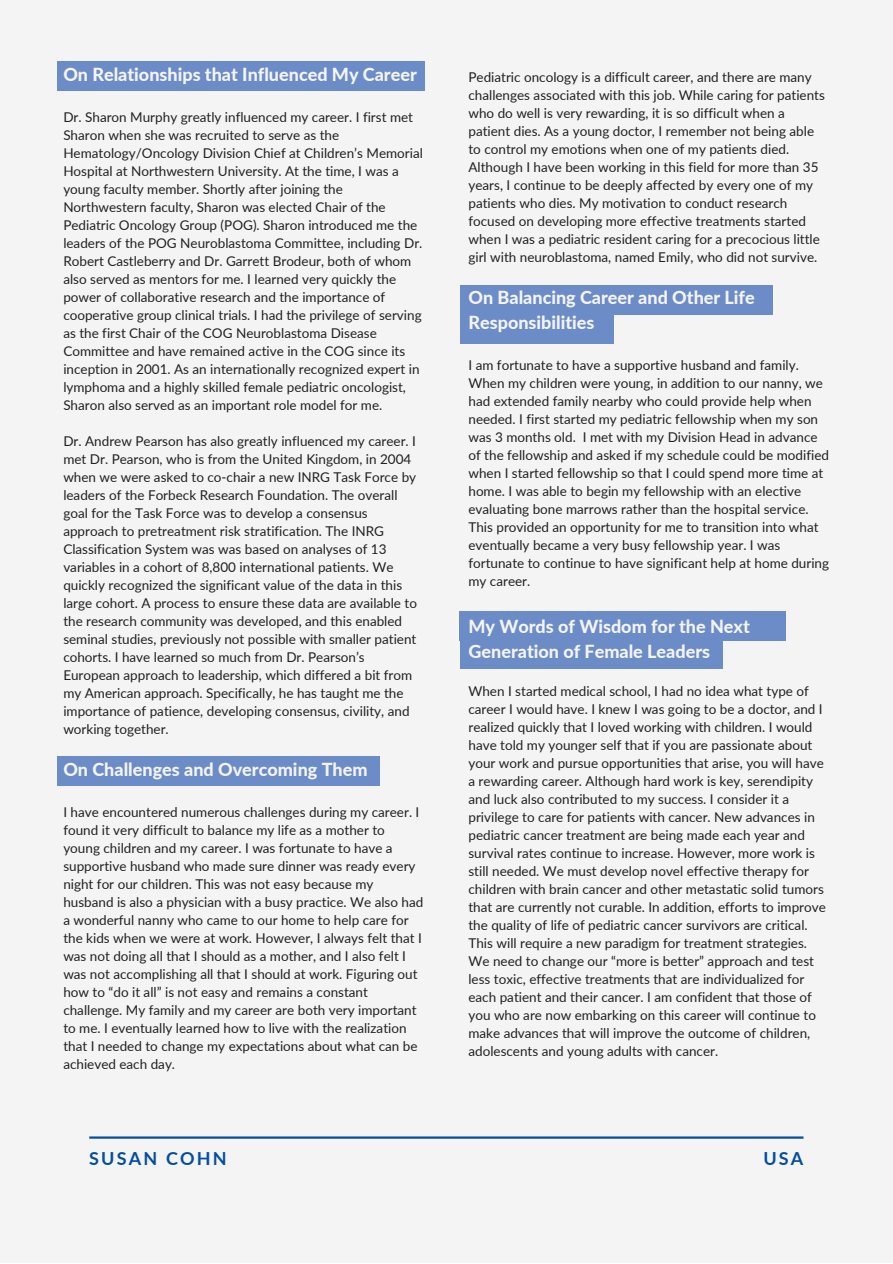
<style>
.page{position:relative;width:893px;height:1264px;background:#fff}
.page>*{position:absolute;margin:0;border:0;box-sizing:border-box;transform-origin:0 0}
.t1{font:800 18px/24.8px "Lato";color:#f4f4f4}
.t2{font:700 18px "Lato";letter-spacing:.12em;color:#034ea2}
.t3{font:13.5px/18px "Lato";color:#222020}
</style>
<div class="page">
<div style="left:0;top:0;width:892px;height:1262px;background:#f4f4f4"></div>
<hr style="left:89px;top:1136px;width:714px;height:2px;background:#034ea2">
<div style="left:58px;top:61px;width:366px;height:29px;background:#6c8cc7"></div>
<div style="left:459px;top:285px;width:313px;height:29px;background:#6c8cc7"></div>
<div style="left:459px;top:314px;width:154px;height:29px;background:#6c8cc7"></div>
<div style="left:459px;top:639px;width:263px;height:30px;background:#6c8cc7"></div>
<div style="left:459px;top:611px;width:327px;height:29px;background:#6c8cc7"></div>
<div style="left:58px;top:756px;width:322px;height:29px;background:#6c8cc7"></div>
<h1 class="t1" style="left:63px;top:62px;width:355px">On Relationships that Influenced My Career</h1>
<p class="t3" style="left:63px;top:108px;width:361px">Dr. Sharon Murphy greatly influenced my career. I first met Sharon when she was recruited to serve as the Hematology/Oncology Division Chief at Children’s Memorial Hospital at Northwestern University. At the time, I was a young faculty member. Shortly after joining the Northwestern faculty, Sharon was elected Chair of the Pediatric Oncology Group (POG). Sharon introduced me the leaders of the POG Neuroblastoma Committee, including Dr.<br>Robert Castleberry and Dr. Garrett Brodeur, both of whom also served as mentors for me. I learned very quickly the power of collaborative research and the importance of cooperative group clinical trials. I had the privilege of serving as the first Chair of the COG Neuroblastoma Disease Committee and have remained active in the COG since its inception in 2001. As an internationally recognized expert in lymphoma and a highly skilled female pediatric oncologist, Sharon also served as an important role model for me.</p>
<p class="t3" style="left:63px;top:431px;width:355px">Dr. Andrew Pearson has also greatly influenced my career. I met Dr. Pearson, who is from the United Kingdom, in 2004 when we were asked to co-chair a new INRG Task Force by leaders of the Forbeck Research Foundation. The overall goal for the Task Force was to develop a consensus approach to pretreatment risk stratification. The INRG Classification System was was based on analyses of 13 variables in a cohort of 8,800 international patients. We quickly recognized the significant value of the data in this large cohort. A process to ensure these data are available to the research community was developed, and this enabled seminal studies, previously not possible with smaller patient cohorts. I have learned so much from Dr. Pearson’s European approach to leadership, which differed a bit from my American approach. Specifically, he has taught me the importance of patience, developing consensus, civility, and working together.</p>
<h1 class="t1" style="left:63px;top:757px;width:306px">On Challenges and Overcoming Them</h1>
<p class="t3" style="left:63px;top:802px;width:361px">I have encountered numerous challenges during my career. I found it very difficult to balance my life as a mother to young children and my career. I was fortunate to have a supportive husband who made sure dinner was ready every night for our children. This was not easy because my husband is also a physician with a busy practice. We also had a wonderful nanny who came to our home to help care for the kids when we were at work. However, I always felt that I was not doing all that I should as a mother, and I also felt I was not accomplishing all that I should at work. Figuring out how to “do it all” is not easy and remains a constant challenge. My family and my career are both very important to me. I eventually learned how to live with the realization that I needed to change my expectations about what can be achieved each day.</p>
<p class="t3" style="left:468px;top:68px;width:358px">Pediatric oncology is a difficult career, and there are many challenges associated with this job. While caring for patients who do well is very rewarding, it is so difficult when a patient dies. As a young doctor, I remember not being able to control my emotions when one of my patients died.<br>Although I have been working in this field for more than 35 years, I continue to be deeply affected by every one of my patients who dies. My motivation to conduct research focused on developing more effective treatments started when I was a pediatric resident caring for a precocious little girl with neuroblastoma, named Emily, who did not survive.</p>
<h1 class="t1" style="left:468px;top:285px;width:288px">On Balancing Career and Other Life<br>Responsibilities</h1>
<p class="t3" style="left:468px;top:355px;width:362px">I am fortunate to have a supportive husband and family.<br>When my children were young, in addition to our nanny, we had extended family nearby who could provide help when needed. I first started my pediatric fellowship when my son was 3 months old. I met with my Division Head in advance of the fellowship and asked if my schedule could be modified when I started fellowship so that I could spend more time at home. I was able to begin my fellowship with an elective evaluating bone marrows rather than the hospital service.<br>This provided an opportunity for me to transition into what eventually became a very busy fellowship year. I was fortunate to continue to have significant help at home during my career.</p>
<h1 class="t1" style="left:468px;top:613px;width:283px">My Words of Wisdom for the Next<br>Generation of Female Leaders</h1>
<p class="t3" style="left:468px;top:681px;width:359px">When I started medical school, I had no idea what type of career I would have. I knew I was going to be a doctor, and I realized quickly that I loved working with children. I would have told my younger self that if you are passionate about your work and pursue opportunities that arise, you will have a rewarding career. Although hard work is key, serendipity and luck also contributed to my success. I consider it a privilege to care for patients with cancer. New advances in pediatric cancer treatment are being made each year and survival rates continue to increase. However, more work is still needed. We must develop novel effective therapy for children with brain cancer and other metastatic solid tumors that are currently not curable. In addition, efforts to improve the quality of life of pediatric cancer survivors are critical.<br>This will require a new paradigm for treatment strategies.<br>We need to change our “more is better” approach and test less toxic, effective treatments that are individualized for each patient and their cancer. I am confident that those of you who are now embarking on this career will continue to make advances that will improve the outcome of children, adolescents and young adults with cancer.</p>
<h1 class="t2" style="left:89px;top:1147px;width:139px">SUSAN COHN</h1>
<h1 class="t2" style="left:763px;top:1147px;width:42px">USA</h1>
</div>
